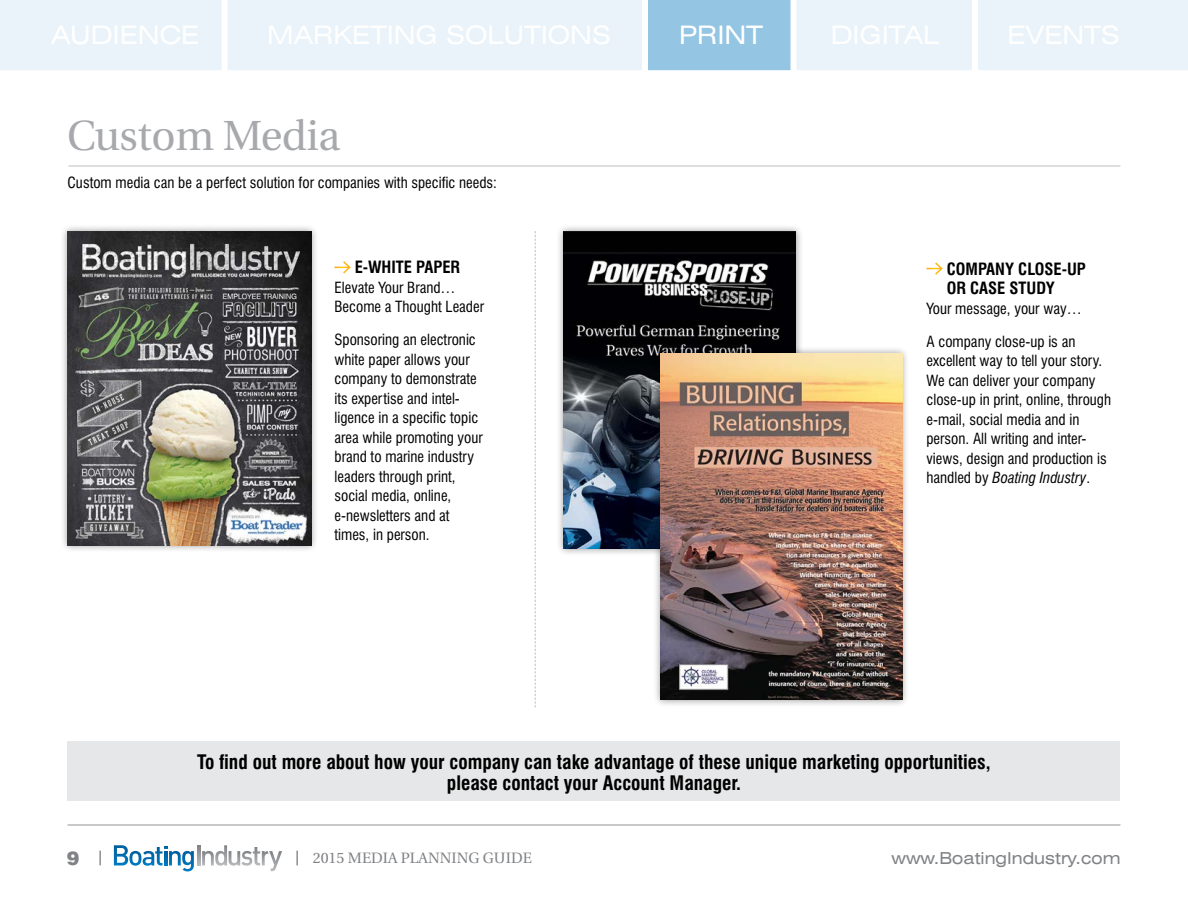
<style>
.page{position:relative;width:1188px;height:918px;background:#fff}
.page>*{position:absolute;margin:0;border:0;box-sizing:border-box;transform-origin:0 0}
.t1{font:42px "Utopia";letter-spacing:-.01em;color:#a7a9ac}
.t2{font:expanded 25.5px "Swiss 721 BT";color:#fff}
.t3{font:700 condensed 19.5px/21px "Swiss 721 BT";color:#000;text-align:center}
.t4{font:900 19.5px "Helten";color:#808285}
.t5{font:700 condensed 16.5px/19.5px "Swiss 721 BT";color:#000}
.t6{font:expanded 16.5px "Swiss 721 BT";color:#808285}
.t7{font:condensed 15px/19.5px "Swiss 721 BT";color:#000}
.t8{font:15px "Utopia";color:#808285}
.s1{font-style:italic}
.s2{font-family:"Helten";font-weight:900;font-size:19.5px}
</style>
<div class="page">
<svg style="left:197px;top:845px;width:3px;height:20px"></svg>
<svg style="left:202px;top:845px;width:80px;height:26px"></svg>
<svg style="left:114px;top:845px;width:80px;height:26px"></svg>
<hr style="left:68px;top:825px;width:1052px;height:1px;background:#939598">
<div style="left:68px;top:741px;width:1052px;height:59px;background:#e6e7e8"></div>
<svg style="left:334px;top:261px;width:17px;height:13px"></svg>
<svg style="left:927px;top:262px;width:16px;height:13px"></svg>
<div style="left:0;top:0;width:1188px;height:75px;background:#94c5e3"></div>
<div style="left:642px;top:0;width:6px;height:72px;background:#fff"></div>
<div style="left:790px;top:0;width:6px;height:72px;background:#fff"></div>
<div style="left:0;top:70px;width:1188px;height:6px;background:#fff"></div>
<div style="left:0;top:0;width:645px;height:81px;background:linear-gradient(to bottom,#e5f1f8,#f3f8fc)"></div>
<div style="left:794px;top:0;width:394px;height:81px;background:linear-gradient(to bottom,#e5f1f8,#f3f9fc)"></div>
<hr style="left:69px;top:165px;width:1052px;height:2px;background:#d1d3d4">
<div style="left:60px;top:223px;width:259px;height:330px;background:#000;opacity:.4"></div>
<img style="left:68px;top:231px;width:243px;height:315px">
<div style="left:556px;top:223px;width:247px;height:333px;background:#000;opacity:.4"></div>
<img style="left:563px;top:231px;width:233px;height:317px">
<div style="left:653px;top:345px;width:257px;height:363px;background:#000;opacity:.4"></div>
<img style="left:660px;top:353px;width:242px;height:347px">
<svg style="left:535px;top:231px;width:1px;height:476px"></svg>
<h2 class="t2" style="left:51px;top:20px;width:150px">AUDIENCE</h2>
<h2 class="t2" style="left:267px;top:20px;width:345px">MARKETING SOLUTIONS</h2>
<h2 class="t2" style="left:679px;top:20px;width:85px">PRINT</h2>
<h2 class="t2" style="left:831px;top:20px;width:110px">DIGITAL</h2>
<h2 class="t2" style="left:1008px;top:20px;width:114px">EVENTS</h2>
<h1 class="t1" style="left:67px;top:113px;width:275px">Custom Media</h1>
<p class="t7" style="left:68px;top:173px;width:431px">Custom media can be a perfect solution for companies with specific needs:</p>
<p class="t5" style="left:355px;top:258px;width:107px">E-WHITE PAPER</p>
<p class="t7" style="left:334px;top:278px;width:151px">Elevate Your Brand…<br>Become a Thought Leader</p>
<p class="t7" style="left:334px;top:330px;width:150px">Sponsoring an electronic white paper allows your company to demonstrate its expertise and intel&shy;ligence in a specific topic area while promoting your brand to marine industry leaders through print, social media, online, e-newsletters and at times, in person.</p>
<p class="t5" style="left:947px;top:259px;width:141px">COMPANY CLOSE-UP<br>OR CASE STUDY</p>
<p class="t7" style="left:927px;top:298px;width:157px">Your message, your way…</p>
<p class="t7" style="left:927px;top:331px;width:186px">A company close-up is an excellent way to tell your story.<br>We can deliver your company close-up in print, online, through e-mail, social media and in person. All writing and inter&shy;views, design and production is handled by <span class="s1">Boating Industry</span>.</p>
<h3 class="t3" style="left:197px;top:751px;width:795px">To find out more about how your company can take advantage of these unique marketing opportunities, please contact your Account Manager.</h3>
<h3 class="t4" style="left:68px;top:846px;width:37px">9 |</h3>
<p class="t8" style="left:295px;top:849px;width:238px"><span class="s2">|</span> 2015 MEDIA PLANNING GUIDE</p>
<p class="t6" style="left:891px;top:848px;width:231px">www.BoatingIndustry.com</p>
</div>
